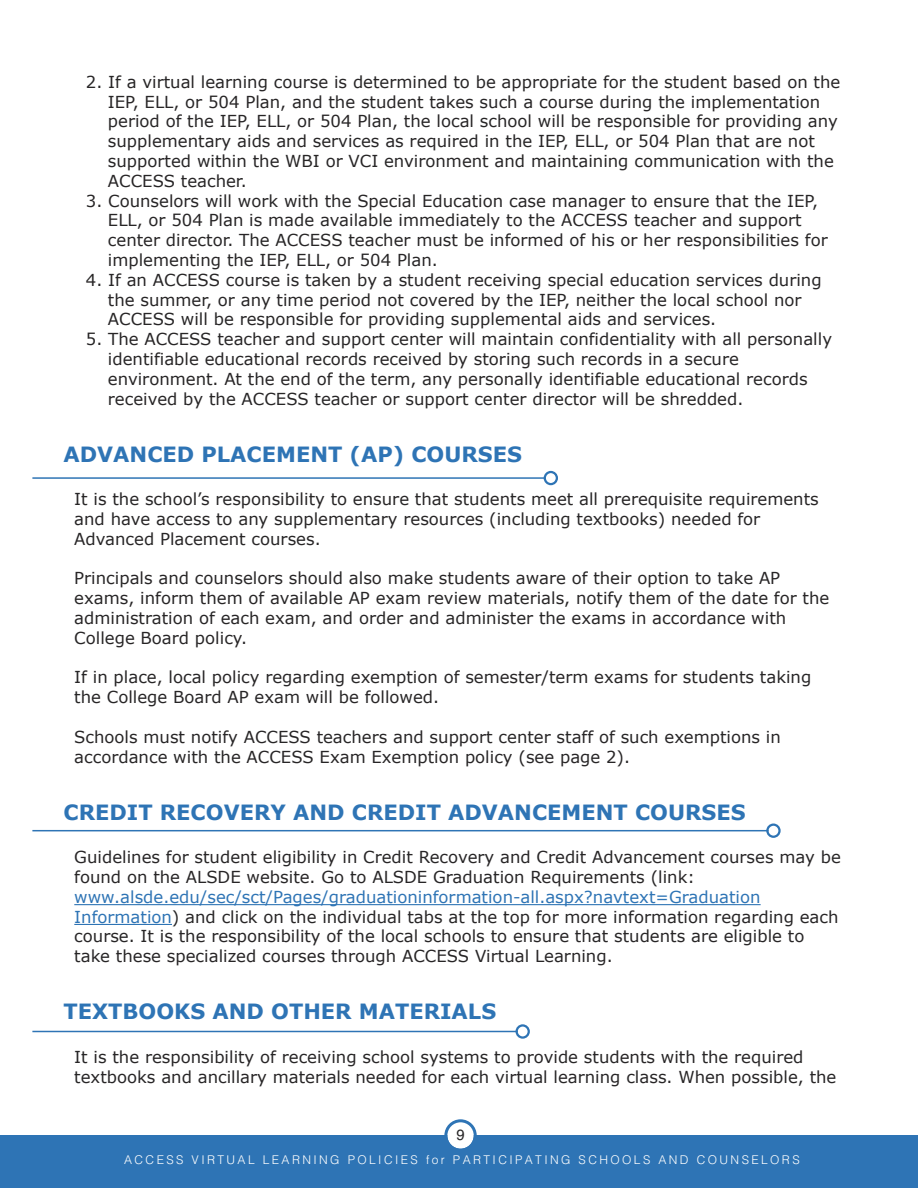
<style>
.page{position:relative;width:918px;height:1188px;background:#fff}
.page>*{position:absolute;margin:0;border:0;box-sizing:border-box;transform-origin:0 0}
.t1{font:700 21px "Verdana";color:#2e74b5}
.t2{font:16.5px/19.8px "Verdana";color:#272526}
.t3{font:15px "Helvetica";color:#272526}
.t4{font:300 12px "Helvetica";letter-spacing:.2em;color:#fff}
.s1{color:#2e74b5}
</style>
<div class="page">
<hr style="left:74px;top:904px;width:687px;height:1px;background:#2e74b5">
<hr style="left:74px;top:924px;width:98px;height:1px;background:#2e74b5">
<div style="left:0;top:1135px;width:918px;height:53px;background:#2e74b5"></div>
<svg style="left:444px;top:1119px;width:33px;height:30px"></svg>
<hr style="left:32px;top:477px;width:517px;height:2px;background:#2e74b5">
<svg style="left:544px;top:471px;width:14px;height:14px"></svg>
<hr style="left:32px;top:1031px;width:489px;height:1px;background:#2e74b5">
<svg style="left:516px;top:1024px;width:14px;height:15px"></svg>
<hr style="left:32px;top:830px;width:740px;height:1px;background:#2e74b5">
<svg style="left:766px;top:824px;width:15px;height:14px"></svg>
<p class="t2" style="left:108px;top:71px;width:734px;text-indent:-22px">2. If a virtual learning course is determined to be appropriate for the student based on the IEP, ELL, or 504 Plan, and the student takes such a course during the implementation period of the IEP, ELL, or 504 Plan, the local school will be responsible for providing any supplementary aids and services as required in the IEP, ELL, or 504 Plan that are not supported within the WBI or VCI environment and maintaining communication with the ACCESS teacher.</p>
<p class="t2" style="left:108px;top:190px;width:721px;text-indent:-22px">3. Counselors will work with the Special Education case manager to ensure that the IEP, ELL, or 504 Plan is made available immediately to the ACCESS teacher and support center director. The ACCESS teacher must be informed of his or her responsibilities for implementing the IEP, ELL, or 504 Plan.</p>
<p class="t2" style="left:108px;top:269px;width:715px;text-indent:-22px">4. If an ACCESS course is taken by a student receiving special education services during the summer, or any time period not covered by the IEP, neither the local school nor<br>ACCESS will be responsible for providing supplemental aids and services.</p>
<p class="t2" style="left:108px;top:329px;width:726px;text-indent:-22px">5. The ACCESS teacher and support center will maintain confidentiality with all personally identifiable educational records received by storing such records in a secure environment. At the end of the term, any personally identifiable educational records received by the ACCESS teacher or support center director will be shredded.</p>
<p class="t1" style="left:64px;top:441px;width:460px">ADVANCED PLACEMENT (AP) COURSES</p>
<p class="t2" style="left:74px;top:489px;width:746px">It is the school’s responsibility to ensure that students meet all prerequisite requirements and have access to any supplementary resources (including textbooks) needed for<br>Advanced Placement courses.</p>
<p class="t2" style="left:74px;top:568px;width:757px">Principals and counselors should also make students aware of their option to take AP exams, inform them of available AP exam review materials, notify them of the date for the administration of each exam, and order and administer the exams in accordance with College Board policy.</p>
<p class="t2" style="left:74px;top:667px;width:739px">If in place, local policy regarding exemption of semester/term exams for students taking the College Board AP exam will be followed.</p>
<p class="t2" style="left:74px;top:726px;width:708px">Schools must notify ACCESS teachers and support center staff of such exemptions in accordance with the ACCESS Exam Exemption policy (see page 2).</p>
<p class="t1" style="left:64px;top:799px;width:684px">CREDIT RECOVERY AND CREDIT ADVANCEMENT COURSES</p>
<p class="t2" style="left:74px;top:847px;width:768px">Guidelines for student eligibility in Credit Recovery and Credit Advancement courses may be found on the ALSDE website. Go to ALSDE Graduation Requirements (link:</p>
<p class="t2" style="left:74px;top:886px;width:766px"><span class="s1">www.alsde.edu/sec/sct/Pages/graduationinformation-all.aspx?navtext=Graduation Information</span>) and click on the individual tabs at the top for more information regarding each course. It is the responsibility of the local schools to ensure that students are eligible to take these specialized courses through ACCESS Virtual Learning.</p>
<p class="t1" style="left:64px;top:998px;width:434px">TEXTBOOKS AND OTHER MATERIALS</p>
<p class="t2" style="left:74px;top:1046px;width:764px">It is the responsibility of receiving school systems to provide students with the required textbooks and ancillary materials needed for each virtual learning class. When possible, the</p>
<p class="t3" style="left:456px;top:1126px;width:10px">9</p>
<p class="t4" style="left:124px;top:1150px;width:677px">ACCESS VIRTUAL LEARNING POLICIES for PARTICIPATING SCHOOLS AND COUNSELORS</p>
</div>
